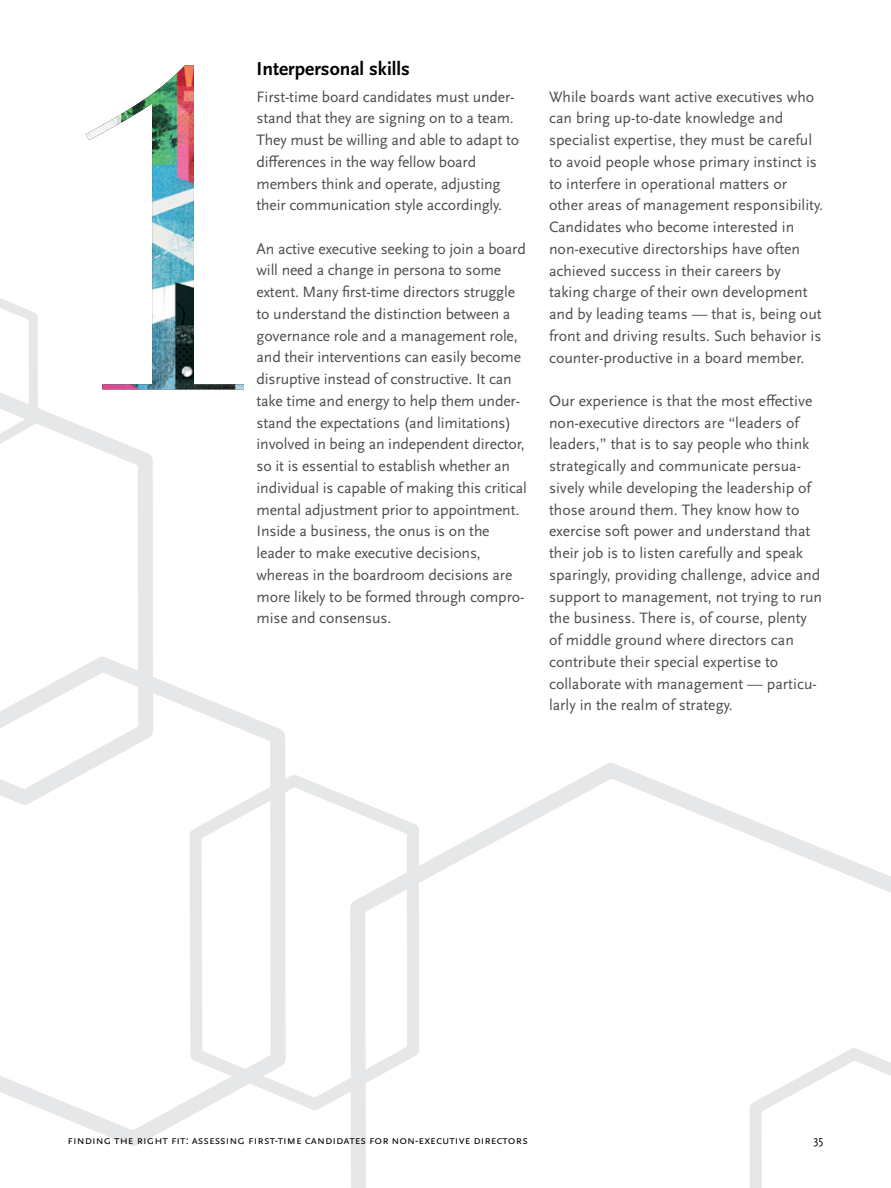
<style>
.page{position:relative;width:891px;height:1188px;background:#fff}
.page>*{position:absolute;margin:0;border:0;box-sizing:border-box;transform-origin:0 0}
.t1{font:700 19.5px "Scala Sans Pro";color:#000}
.t2{font:15.75px/21.8px "Scala Sans Pro";color:#4d4d4f}
.t3{font:12px "Scala Sans Pro";color:#000}
</style>
<div class="page">
<svg style="left:0;top:298px;width:38px;height:82px"></svg>
<svg style="left:0;top:380px;width:161px;height:264px"></svg>
<svg style="left:0;top:644px;width:285px;height:502px"></svg>
<svg style="left:351px;top:763px;width:540px;height:425px"></svg>
<svg style="left:184px;top:764px;width:241px;height:354px"></svg>
<img style="left:86px;top:65px;width:158px;height:324px">
<svg style="left:744px;top:1038px;width:147px;height:150px"></svg>
<p class="t1" style="left:257px;top:58px;width:155px">Interpersonal skills</p>
<p class="t2" style="left:257px;top:86px;width:264px">First-time board candidates must under&shy;stand that they are signing on to a team.<br>They must be willing and able to adapt to differences in the way fellow board members think and operate, adjusting their communication style accordingly.</p>
<p class="t2" style="left:257px;top:238px;width:272px">An active executive seeking to join a board will need a change in persona to some extent. Many first-time directors struggle to understand the distinction between a governance role and a management role, and their interventions can easily become disruptive instead of constructive. It can take time and energy to help them under&shy;stand the expectations (and limitations) involved in being an independent director, so it is essential to establish whether an individual is capable of making this critical mental adjustment prior to appointment.<br>Inside a business, the onus is on the leader to make executive decisions, whereas in the boardroom decisions are more likely to be formed through compro&shy;mise and consensus.</p>
<p class="t2" style="left:549px;top:86px;width:276px">While boards want active executives who can bring up-to-date knowledge and specialist expertise, they must be careful to avoid people whose primary instinct is to interfere in operational matters or other areas of management responsibility.<br>Candidates who become interested in non-executive directorships have often achieved success in their careers by taking charge of their own development and by leading teams — that is, being out front and driving results. Such behavior is counter-productive in a board member.</p>
<p class="t2" style="left:549px;top:390px;width:275px">Our experience is that the most effective non-executive directors are “leaders of leaders,” that is to say people who think strategically and communicate persua&shy;sively while developing the leadership of those around them. They know how to exercise soft power and understand that their job is to listen carefully and speak sparingly, providing challenge, advice and support to management, not trying to run the business. There is, of course, plenty of middle ground where directors can contribute their special expertise to collaborate with management — particu&shy;larly in the realm of strategy.</p>
<p class="t3" style="left:68px;top:1133px;width:462px">Finding the Right Fit: Assessing First-Time Candidates for Non-Executive Directors</p>
<p class="t3" style="left:813px;top:1133px;width:12px">35</p>
</div>
